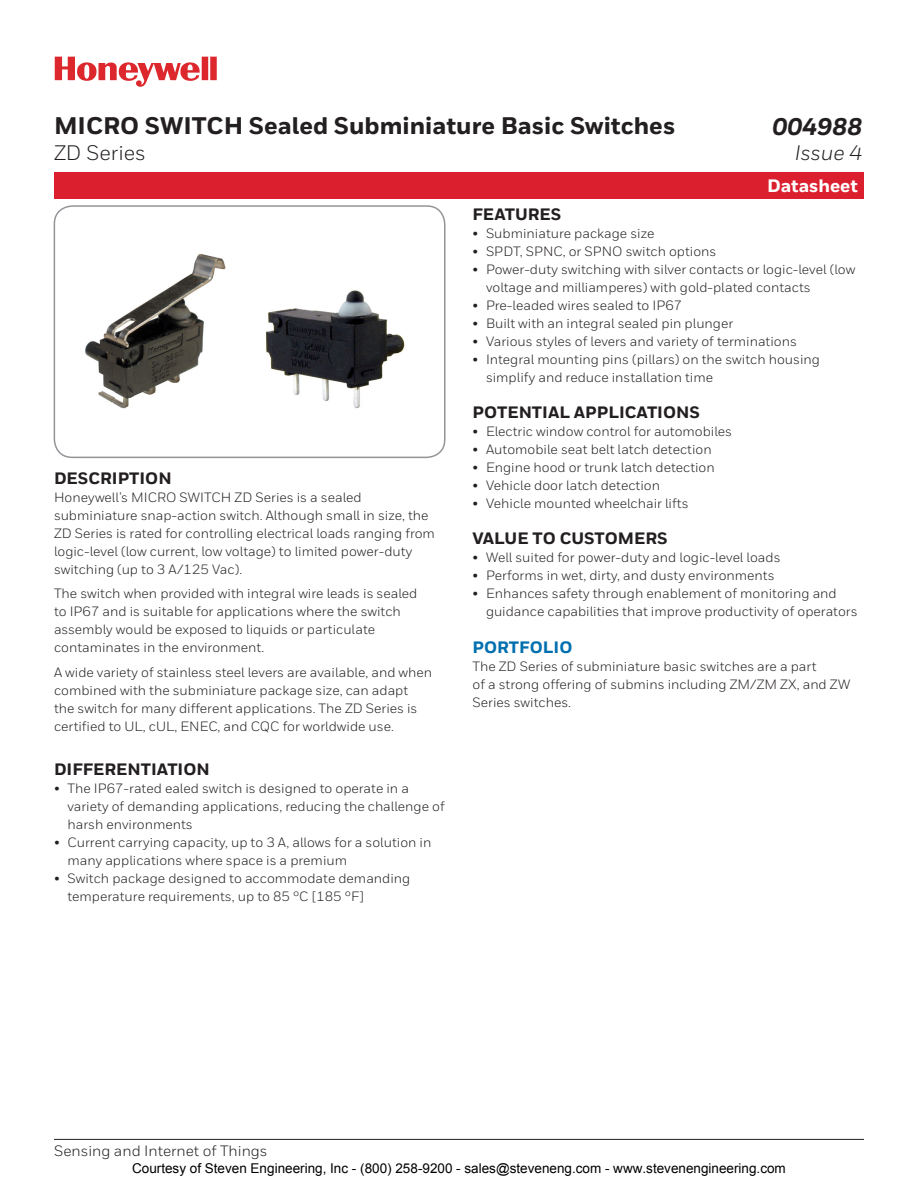
<style>
.page{position:relative;width:918px;height:1188px;background:#fff}
.page>*{position:absolute;margin:0;border:0;box-sizing:border-box;transform-origin:0 0}
.t1{font:800 24px "Honeywell Sans";color:#231f20}
.t2{font:italic 800 24px "Honeywell Sans";color:#231f20}
.t3{font:21px "Honeywell Sans";color:#231f20}
.t4{font:italic 21px "Honeywell Sans";letter-spacing:-.005em;color:#231f20}
.t5{font:800 18px "Honeywell Sans";color:#fff}
.subhead_-_caps_-_11{font:800 16.5px "Honeywell Sans";color:#231f20}
.t6{font:800 16.5px "Honeywell Sans";color:#006faf}
.t7{font:15px "Honeywell Sans";color:#231f20}
.text_bullets_-_first{font:13.5px/18px "Honeywell Sans";color:#231f20}
.t8{font:13.5px "Arial";color:#000}
</style>
<div class="page">
<div style="left:54px;top:205px;width:392px;height:253px;border:2px solid #939598;border-radius:18px"></div>
<div style="left:54px;top:172px;width:810px;height:27px;background:#dc1f2e"></div>
<hr style="left:54px;top:1139px;width:810px;height:1px;background:#231f20">
<img style="left:85px;top:254px;width:141px;height:155px">
<img style="left:265px;top:290px;width:140px;height:119px">
<svg style="left:55px;top:57px;width:162px;height:30px"></svg>
<p class="t1" style="left:54px;top:111px;width:623px">MICRO SWITCH Sealed Subminiature Basic Switches</p>
<p class="t3" style="left:54px;top:140px;width:93px">ZD Series</p>
<p class="t2" style="left:772px;top:112px;width:91px">004988</p>
<p class="t4" style="left:795px;top:140px;width:69px">Issue 4</p>
<p class="t5" style="left:767px;top:175px;width:92px">Datasheet</p>
<p class="subhead_-_caps_-_11" style="left:54px;top:468px;width:119px">DESCRIPTION</p>
<p class="text_bullets_-_first" style="left:54px;top:488px;width:383px">Honeywell’s MICRO SWITCH ZD Series is a sealed subminiature snap-action switch. Although small in size, the ZD Series is rated for controlling electrical loads ranging from logic-level (low current, low voltage) to limited power-duty switching (up to 3 A/125 Vac).</p>
<p class="text_bullets_-_first" style="left:54px;top:585px;width:365px">The switch when provided with integral wire leads is sealed to IP67 and is suitable for applications where the switch assembly would be exposed to liquids or particulate contaminates in the environment.</p>
<p class="text_bullets_-_first" style="left:54px;top:663px;width:380px">A wide variety of stainless steel levers are available, and when combined with the subminiature package size, can adapt<br>the switch for many different applications. The ZD Series is certified to UL, cUL, ENEC, and CQC for worldwide use.</p>
<p class="subhead_-_caps_-_11" style="left:54px;top:760px;width:157px">DIFFERENTIATION</p>
<p class="text_bullets_-_first" style="left:68px;top:780px;width:379px;text-indent:-14px">• The IP67-rated ealed switch is designed to operate in a variety of demanding applications, reducing the challenge of harsh environments</p>
<p class="text_bullets_-_first" style="left:68px;top:834px;width:365px;text-indent:-14px">• Current carrying capacity, up to 3 A, allows for a solution in many applications where space is a premium</p>
<p class="text_bullets_-_first" style="left:68px;top:870px;width:344px;text-indent:-14px">• Switch package designed to accommodate demanding temperature requirements, up to 85 °C [185 °F]</p>
<p class="subhead_-_caps_-_11" style="left:472px;top:204px;width:90px">FEATURES</p>
<p class="text_bullets_-_first" style="left:472px;top:224px;width:183px">• Subminiature package size</p>
<p class="text_bullets_-_first" style="left:472px;top:242px;width:245px">• SPDT, SPNC, or SPNO switch options</p>
<p class="text_bullets_-_first" style="left:486px;top:260px;width:371px;text-indent:-14px">• Power-duty switching with silver contacts or logic-level (low voltage and milliamperes) with gold-plated contacts</p>
<p class="text_bullets_-_first" style="left:472px;top:296px;width:211px">• Pre-leaded wires sealed to IP67</p>
<p class="text_bullets_-_first" style="left:472px;top:314px;width:262px">• Built with an integral sealed pin plunger</p>
<p class="text_bullets_-_first" style="left:472px;top:332px;width:326px">• Various styles of levers and variety of terminations</p>
<p class="text_bullets_-_first" style="left:486px;top:350px;width:335px;text-indent:-14px">• Integral mounting pins (pillars) on the switch housing simplify and reduce installation time</p>
<p class="subhead_-_caps_-_11" style="left:472px;top:402px;width:229px">POTENTIAL APPLICATIONS</p>
<p class="text_bullets_-_first" style="left:472px;top:422px;width:261px">• Electric window control for automobiles</p>
<p class="text_bullets_-_first" style="left:472px;top:440px;width:241px">• Automobile seat belt latch detection</p>
<p class="text_bullets_-_first" style="left:472px;top:458px;width:244px">• Engine hood or trunk latch detection</p>
<p class="text_bullets_-_first" style="left:472px;top:476px;width:189px">• Vehicle door latch detection</p>
<p class="text_bullets_-_first" style="left:472px;top:494px;width:218px">• Vehicle mounted wheelchair lifts</p>
<p class="subhead_-_caps_-_11" style="left:472px;top:528px;width:197px">VALUE TO CUSTOMERS</p>
<p class="text_bullets_-_first" style="left:472px;top:548px;width:310px">• Well suited for power-duty and logic-level loads</p>
<p class="text_bullets_-_first" style="left:472px;top:566px;width:304px">• Performs in wet, dirty, and dusty environments</p>
<p class="text_bullets_-_first" style="left:486px;top:584px;width:373px;text-indent:-14px">• Enhances safety through enablement of monitoring and guidance capabilities that improve productivity of operators</p>
<p class="t6" style="left:472px;top:638px;width:101px">PORTFOLIO</p>
<p class="text_bullets_-_first" style="left:472px;top:658px;width:346px">The ZD Series of subminiature basic switches are a part</p>
<p class="text_bullets_-_first" style="left:472px;top:676px;width:379px">of a strong offering of submins including ZM/ZM ZX, and ZW<br>Series switches.</p>
<p class="t7" style="left:54px;top:1142px;width:215px">Sensing and Internet of Things</p>
<p class="t8" style="left:132px;top:1159px;width:655px">Courtesy of Steven Engineering, Inc - (800) 258-9200 - sales@steveneng.com - www.stevenengineering.com</p>
</div>
